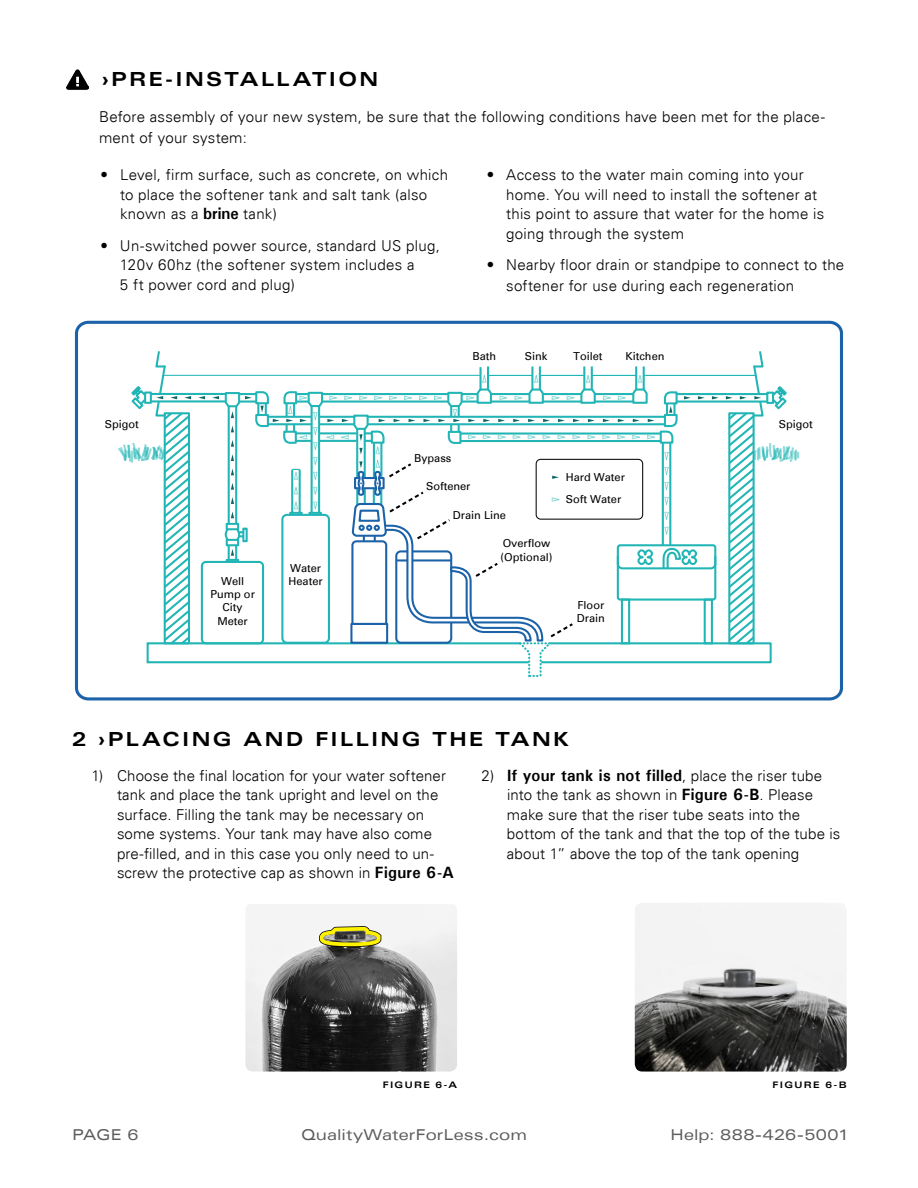
<style>
.page{position:relative;width:918px;height:1188px;background:#fff}
.page>*{position:absolute;margin:0;border:0;box-sizing:border-box;transform-origin:0 0}
.t1{font:700 expanded 19.5px "Univers";letter-spacing:.125em;color:#000}
.t2{font:700 16.35px "Univers";letter-spacing:.02em;color:#000;scale:.96 1}
.t3{font:300 15px/19.5px "Univers";letter-spacing:.015em;color:#000}
.t4{font:expanded 15px "Univers";letter-spacing:.005em;color:#5e5b5c}
.t5{font:10.95px/13.2px "Univers";color:#000}
.t6{font:700 expanded 9px "Univers";letter-spacing:.145em;color:#000}
.s1{font-weight:700;font-size:16.35px}
.s2{font-weight:300;font-size:15px}
</style>
<div class="page">
<img style="left:635px;top:903px;width:212px;height:169px">
<img style="left:66px;top:69px;width:22px;height:21px">
<svg style="left:118px;top:351px;width:681px;height:327px"></svg>
<div style="left:75px;top:321px;width:768px;height:379px;border:3px solid #1b62a8;border-radius:12px"></div>
<img style="left:245px;top:904px;width:212px;height:168px">
<svg style="left:317px;top:922px;width:67px;height:27px"></svg>
<h1 class="t1" style="left:102px;top:68px;width:278px">›PRE-INSTALLATION</h1>
<p class="t3" style="left:99px;top:106px;width:728px;line-height:21px">Before assembly of your new system, be sure that the following conditions have been met for the place&shy;ment of your system:</p>
<p class="t3" style="left:120px;top:165px;width:330px;text-indent:-20px">• Level, firm surface, such as concrete, on which to place the softener tank and salt tank (also known as a <span class="s1">brine</span> tank)</p>
<p class="t3" style="left:120px;top:236px;width:321px;text-indent:-20px">• Un-switched power source, standard US plug,<br>120v 60hz (the softener system includes a<br>5 ft power cord and plug)</p>
<p class="t3" style="left:506px;top:165px;width:320px;text-indent:-20px">• Access to the water main coming into your home. You will need to install the softener at this point to assure that water for the home is going through the system</p>
<p class="t3" style="left:506px;top:255px;width:340px;line-height:21px;text-indent:-20px">• Nearby floor drain or standpipe to connect to the softener for use during each regeneration</p>
<p class="t5" style="left:472px;top:350px;width:25px">Bath</p>
<p class="t5" style="left:525px;top:350px;width:24px">Sink</p>
<p class="t5" style="left:573px;top:350px;width:31px">Toilet</p>
<p class="t5" style="left:625px;top:350px;width:41px">Kitchen</p>
<p class="t5" style="left:105px;top:418px;width:36px">Spigot</p>
<p class="t5" style="left:779px;top:418px;width:36px">Spigot</p>
<p class="t5" style="left:210px;top:575px;width:46px;text-align:center">Well<br>Pump or<br>City<br>Meter</p>
<p class="t5" style="left:289px;top:561px;width:36px">Water<br>Heater</p>
<p class="t5" style="left:414px;top:452px;width:39px">Bypass</p>
<p class="t5" style="left:426px;top:480px;width:46px">Softener</p>
<p class="t5" style="left:453px;top:508px;width:55px">Drain Line</p>
<p class="t5" style="left:501px;top:537px;width:53px">Overflow (Optional)</p>
<p class="t5" style="left:566px;top:466px;width:61px;line-height:22.4px">Hard Water<br>Soft Water</p>
<p class="t5" style="left:577px;top:599px;width:30px">Floor<br>Drain</p>
<h1 class="t1" style="left:72px;top:728px;width:499px">2 ›PLACING AND FILLING THE TANK</h1>
<p class="t3" style="left:117px;top:766px;width:338px;text-indent:-26px">1) Choose the final location for your water softener tank and place the tank upright and level on the surface. Filling the tank may be necessary on some systems. Your tank may have also come pre-filled, and in this case you only need to un&shy;screw the protective cap as shown in <span class="s1">Figure 6-A</span></p>
<p class="t2" style="left:482px;top:765px;width:356px"><span class="s2">2)</span> If your tank is not filled<span class="s2">, place the riser tube</span></p>
<p class="t3" style="left:507px;top:785px;width:335px">into the tank as shown in <span class="s1">Figure 6-B</span>. Please make sure that the riser tube seats into the bottom of the tank and that the top of the tube is about 1” above the top of the tank opening</p>
<p class="t6" style="left:383px;top:1080px;width:76px">FIGURE 6-A</p>
<p class="t6" style="left:773px;top:1080px;width:74px">FIGURE 6-B</p>
<p class="t4" style="left:72px;top:1126px;width:68px">PAGE 6</p>
<p class="t4" style="left:301px;top:1126px;width:227px">QualityWaterForLess.com</p>
<p class="t4" style="left:670px;top:1126px;width:180px">Help: 888-426-5001</p>
</div>
